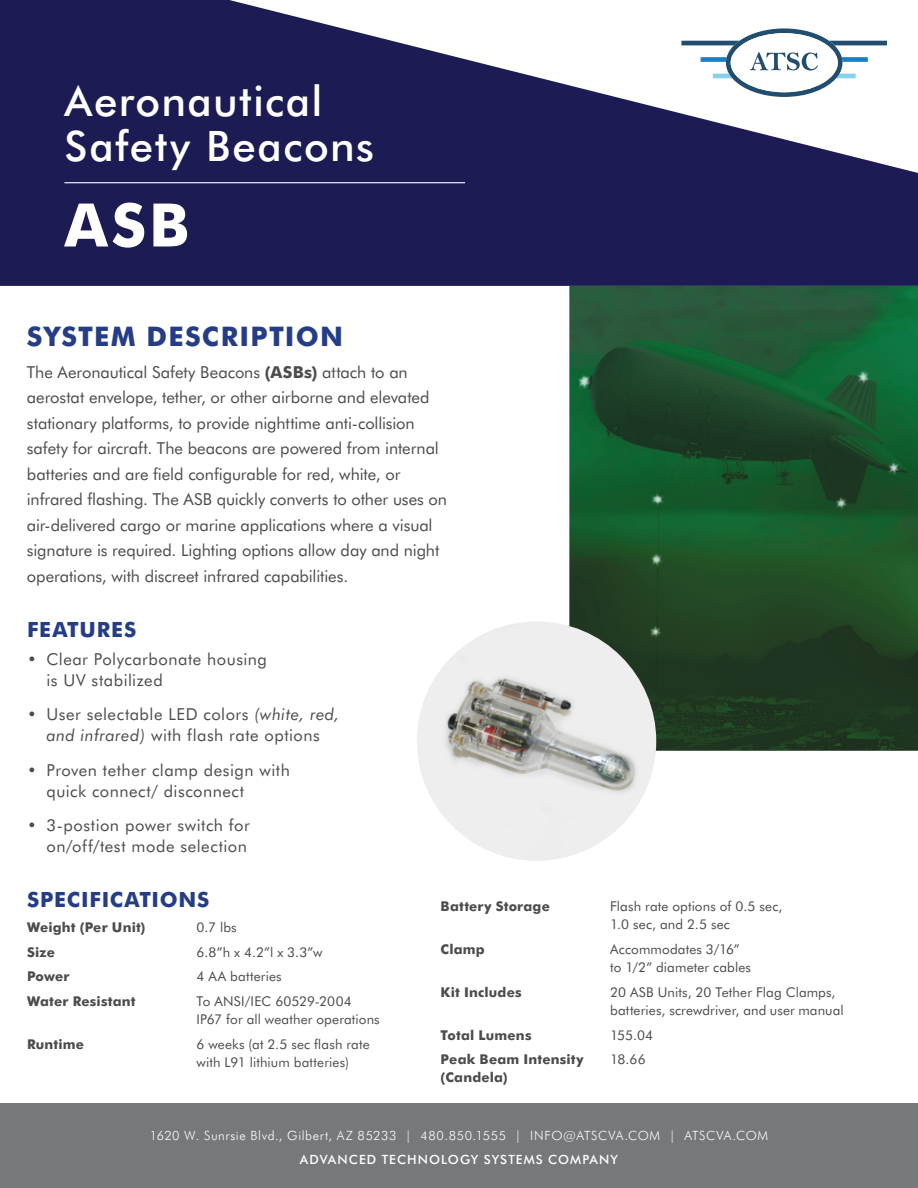
<style>
.page{position:relative;width:918px;height:1188px;background:#fff}
.page>*{position:absolute;margin:0;border:0;box-sizing:border-box;transform-origin:0 0}
.t1{font:700 60px "Futura BT";color:#fff}
.t2{font:500 42px/45px "Futura BT";letter-spacing:.035em;color:#fff}
.t3{font:700 27px "Futura BT";letter-spacing:.045em;color:#253d87}
.t4{font:700 21px "Futura BT";letter-spacing:.04em;color:#253d87}
.t5{font:16.5px/25.5px "Futura BT";color:#4b4c4d}
.t6{font:16.5px/21px "Futura BT";letter-spacing:.03em;color:#4b4c4d}
.t7{font:13.5px/18px "Futura BT";letter-spacing:.01em;color:#4b4c4d}
.t8{font:700 13.5px "Futura BT";letter-spacing:.01em;color:#4b4c4d}
.t9{font:300 12.75px "Futura BT";letter-spacing:.05em;color:#fff}
.t10{font:500 12.75px "Futura BT";letter-spacing:.08em;color:#fff}
.s1{font-weight:700}
.s2{font-style:italic}
</style>
<div class="page">
<svg style="left:0;top:0;width:918px;height:286px;fill:#1c1b53"></svg>
<div style="left:0;top:1104px;width:918px;height:84px;background:#76787b"></div>
<hr style="left:64px;top:182px;width:401px;height:1px;background:#fff">
<svg style="left:681px;top:28px;width:206px;height:69px"></svg>
<img style="left:569px;top:286px;width:349px;height:465px">
<img style="left:417px;top:621px;width:239px;height:240px;border-radius:120px">
<p class="t2" style="left:64px;top:78px;width:311px">Aeronautical<br>Safety Beacons</p>
<p class="t1" style="left:64px;top:189px;width:127px">ASB</p>
<p class="t3" style="left:27px;top:320px;width:318px">SYSTEM DESCRIPTION</p>
<p class="t5" style="left:27px;top:359px;width:422px">The Aeronautical Safety Beacons <span class="s1">(ASBs)</span> attach to an aerostat envelope, tether, or other airborne and elevated stationary platforms, to provide nighttime anti-collision safety for aircraft. The beacons are powered from internal batteries and are field configurable for red, white, or infrared flashing. The ASB quickly converts to other uses on air-delivered cargo or marine applications where a visual signature is required. Lighting options allow day and night operations, with discreet infrared capabilities.</p>
<p class="t4" style="left:27px;top:617px;width:111px">FEATURES</p>
<p class="t6" style="left:47px;top:648px;width:222px;text-indent:-20px">• Clear Polycarbonate housing is UV stabilized</p>
<p class="t6" style="left:27px;top:704px;width:314px;text-align:center">• User selectable LED colors <span class="s2">(white, red, and infrared)</span> with flash rate options</p>
<p class="t6" style="left:47px;top:759px;width:245px;text-indent:-20px">• Proven tether clamp design with quick connect/ disconnect</p>
<p class="t6" style="left:27px;top:815px;width:224px;text-align:right">• 3-postion power switch for on/off/test mode selection</p>
<p class="t4" style="left:27px;top:887px;width:184px">SPECIFICATIONS</p>
<p class="t8" style="left:27px;top:919px;width:120px">Weight (Per Unit)</p>
<p class="t7" style="left:196px;top:918px;width:42px">0.7 lbs</p>
<p class="t8" style="left:27px;top:943px;width:30px">Size</p>
<p class="t7" style="left:197px;top:943px;width:128px">6.8”h x 4.2”l x 3.3”w</p>
<p class="t8" style="left:27px;top:968px;width:44px">Power</p>
<p class="t7" style="left:196px;top:967px;width:87px">4 AA batteries</p>
<p class="t8" style="left:27px;top:993px;width:110px">Water Resistant</p>
<p class="t7" style="left:196px;top:992px;width:185px">To ANSI/IEC 60529-2004<br>IP67 for all weather operations</p>
<p class="t8" style="left:27px;top:1036px;width:59px">Runtime</p>
<p class="t7" style="left:197px;top:1035px;width:175px">6 weeks (at 2.5 sec flash rate with L91 lithium batteries)</p>
<p class="t8" style="left:441px;top:898px;width:111px">Battery Storage</p>
<p class="t7" style="left:610px;top:897px;width:174px">Flash rate options of 0.5 sec,<br>1.0 sec, and 2.5 sec</p>
<p class="t8" style="left:441px;top:941px;width:46px">Clamp</p>
<p class="t7" style="left:610px;top:940px;width:142px">Accommodates 3/16” to 1/2” diameter cables</p>
<p class="t8" style="left:441px;top:984px;width:83px">Kit Includes</p>
<p class="t7" style="left:610px;top:983px;width:235px">20 ASB Units, 20 Tether Flag Clamps, batteries, screwdriver, and user manual</p>
<p class="t8" style="left:441px;top:1027px;width:92px">Total Lumens</p>
<p class="t7" style="left:610px;top:1026px;width:45px">155.04</p>
<p class="t8" style="left:441px;top:1051px;width:144px">Peak Beam Intensity</p>
<p class="t7" style="left:610px;top:1050px;width:37px">18.66</p>
<p class="t8" style="left:441px;top:1069px;width:69px">(Candela)</p>
<p class="t9" style="left:150px;top:1128px;width:620px">1620 W. Sunrsie Blvd., Gilbert, AZ 85233 | 480.850.1555 | INFO@ATSCVA.COM | ATSCVA.COM</p>
<p class="t10" style="left:300px;top:1152px;width:320px">ADVANCED TECHNOLOGY SYSTEMS COMPANY</p>
</div>
